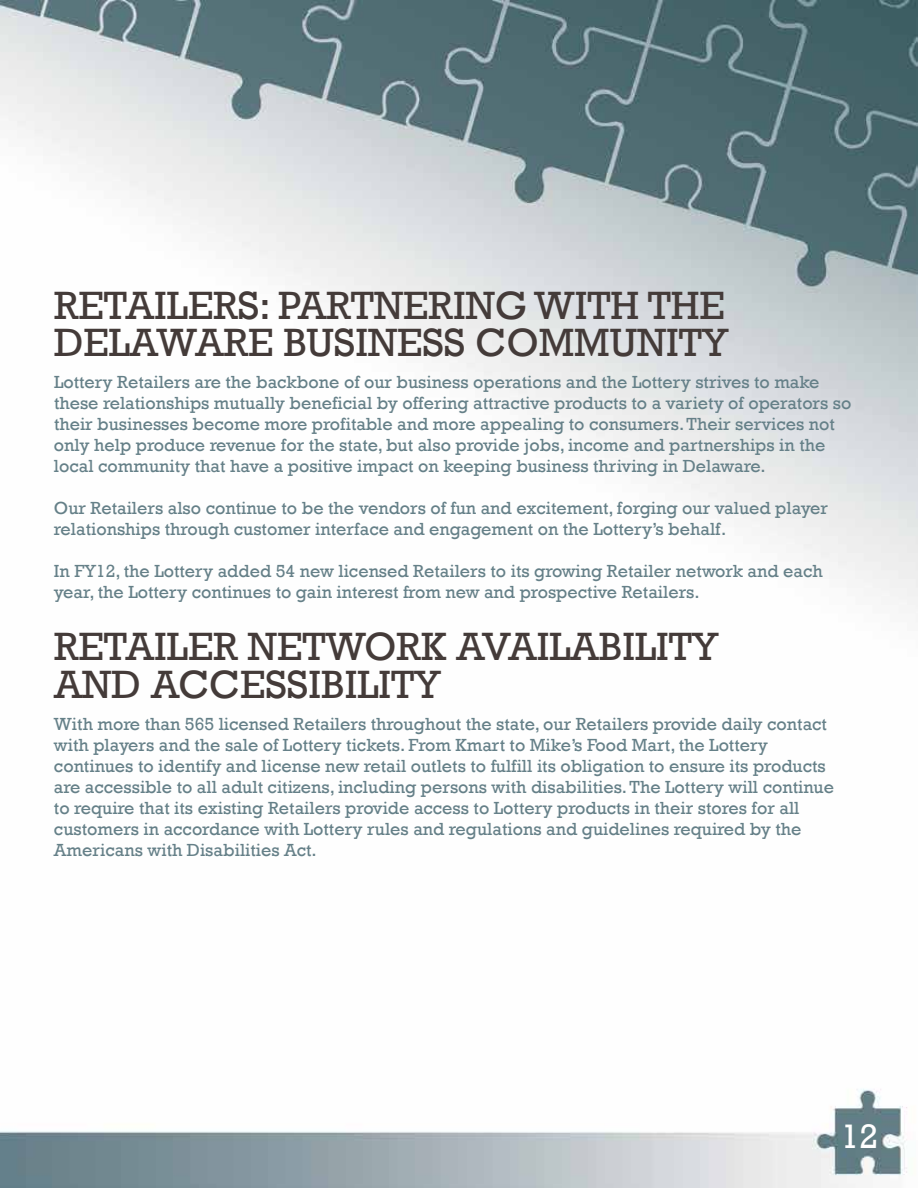
<style>
.page{position:relative;width:918px;height:1188px;background:#fff}
.page>*{position:absolute;margin:0;border:0;box-sizing:border-box;transform-origin:0 0}
.t1{font:40.5px/37.5px "Rockwell";color:#443b39}
.t2{font:34.8px "Rockwell";color:#fff}
.t3{font:18px/21px "Rockwell";color:#658088}
</style>
<div class="page">
<img style="left:0;top:0;width:918px;height:1188px">
<h1 class="t1" style="left:54px;top:287px;width:676px">Retailers: Partnering With The<br>Delaware Business Community</h1>
<p class="t3" style="left:54px;top:372px;width:799px">Lottery Retailers are the backbone of our business operations and the Lottery strives to make these relationships mutually beneficial by offering attractive products to a variety of operators so their businesses become more profitable and more appealing to consumers. Their services not only help produce revenue for the state, but also provide jobs, income and partnerships in the local community that have a positive impact on keeping business thriving in Delaware.</p>
<p class="t3" style="left:54px;top:498px;width:776px">Our Retailers also continue to be the vendors of fun and excitement, forging our valued player relationships through customer interface and engagement on the Lottery’s behalf.</p>
<p class="t3" style="left:54px;top:561px;width:770px">In FY 12, the Lottery added 54 new licensed Retailers to its growing Retailer network and each year, the Lottery continues to gain interest from new and prospective Retailers.</p>
<h1 class="t1" style="left:54px;top:628px;width:666px">Retailer Network Availability and Accessibility</h1>
<p class="t3" style="left:54px;top:713px;width:782px">With more than 565 licensed Retailers throughout the state, our Retailers provide daily contact with players and the sale of Lottery tickets. From Kmart to Mike’s Food Mart, the Lottery continues to identify and license new retail outlets to fulfill its obligation to ensure its products are accessible to all adult citizens, including persons with disabilities. The Lottery will continue to require that its existing Retailers provide access to Lottery products in their stores for all customers in accordance with Lottery rules and regulations and guidelines required by the Americans with Disabilities Act.</p>
<h2 class="t2" style="left:840px;top:1116px;width:39px">12</h2>
</div>
